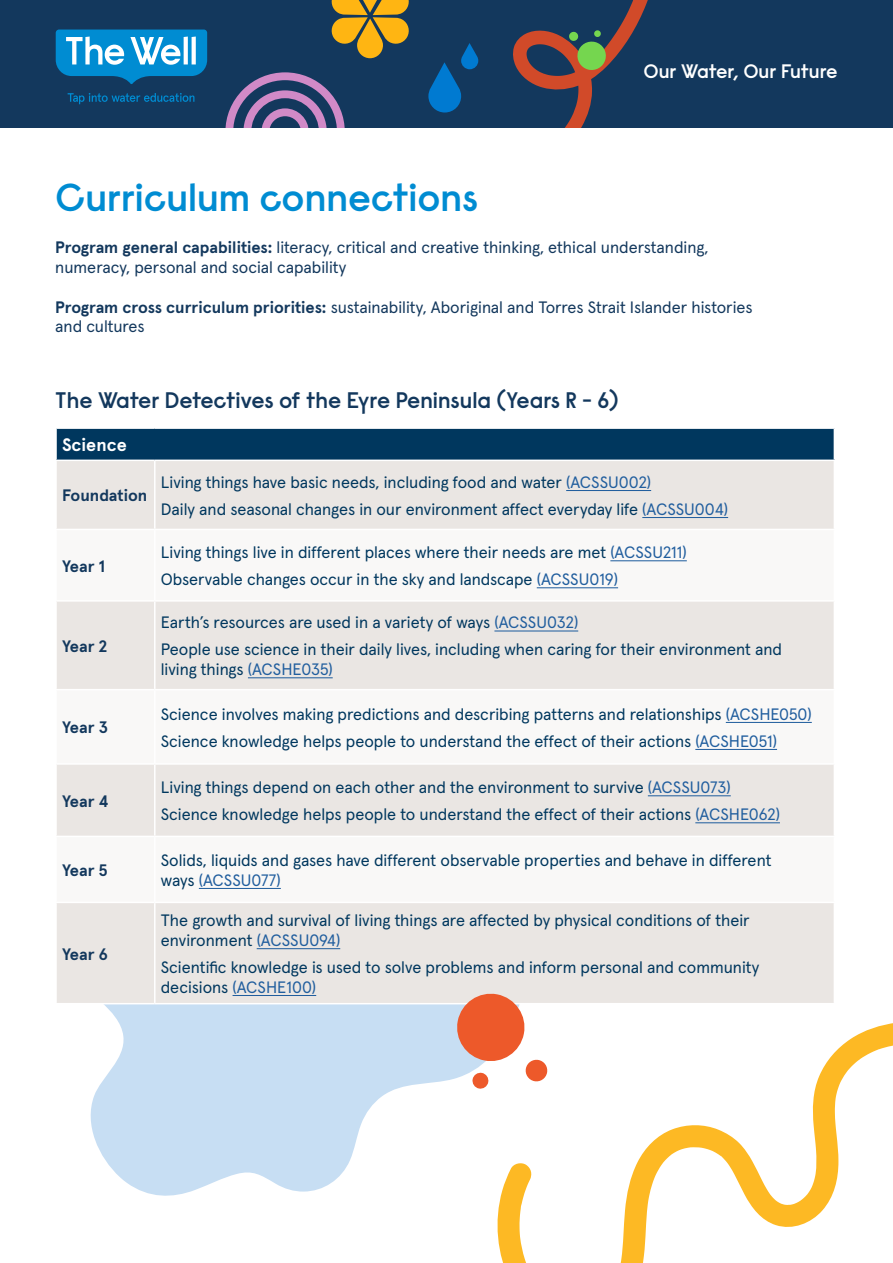
<style>
.page{position:relative;width:893px;height:1263px;background:#fff}
.page>*{position:absolute;margin:0;border:0;box-sizing:border-box;transform-origin:0 0}
.t1{font:600 39px "Raisonne Pro";color:#008cd2}
.t2{font:600 22.5px "Raisonne Pro";color:#13385d}
.t3{font:600 19.5px "Raisonne Pro";color:#fff}
.t4{font:700 18px "Apercu";color:#fff}
.t5{font:16.5px/27px "Apercu";color:#00375e}
.t6{font:16.5px/19.8px "Apercu";color:#13385d}
.t7{font:700 16.5px "Apercu";letter-spacing:-.005em;color:#13385d}
.s1{font-weight:700}
.s2{color:#215e9e}
</style>
<div class="page">
<svg style="left:90px;top:1004px;width:364px;height:192px;fill:#c7def3"></svg>
<div style="left:0;top:0;width:893px;height:129px;background:#13385d"></div>
<svg style="left:56px;top:30px;width:151px;height:54px;background:#3294c9"></svg>
<svg style="left:68px;top:93px;width:126px;height:11px"></svg>
<svg style="left:331px;top:0;width:329px;height:129px"></svg>
<svg style="left:569px;top:30px;width:38px;height:42px"></svg>
<svg style="left:225px;top:72px;width:120px;height:57px"></svg>
<div style="left:56px;top:428px;width:778px;height:32px;background:#00375e"></div>
<div style="left:57px;top:461px;width:777px;height:542px;background:#eae6e3"></div>
<svg style="left:57px;top:530px;width:777px;height:372px"></svg>
<hr style="left:55px;top:427px;width:100px;height:2px;background:#fff">
<hr style="left:55px;top:429px;width:2px;height:31px;background:#fff">
<hr style="left:155px;top:427px;width:680px;height:2px;background:#fff">
<hr style="left:154px;top:461px;width:2px;height:68px;background:#fff">
<hr style="left:55px;top:529px;width:100px;height:1px;background:#fff">
<hr style="left:155px;top:529px;width:680px;height:1px;background:#fff">
<hr style="left:154px;top:530px;width:2px;height:70px;background:#fff">
<hr style="left:55px;top:600px;width:100px;height:2px;background:#fff">
<hr style="left:155px;top:600px;width:680px;height:2px;background:#fff">
<hr style="left:154px;top:602px;width:2px;height:87px;background:#fff">
<hr style="left:55px;top:689px;width:100px;height:1px;background:#fff">
<hr style="left:155px;top:689px;width:680px;height:1px;background:#fff">
<hr style="left:154px;top:690px;width:2px;height:73px;background:#fff">
<hr style="left:55px;top:763px;width:100px;height:2px;background:#fff">
<hr style="left:155px;top:763px;width:680px;height:2px;background:#fff">
<hr style="left:154px;top:765px;width:2px;height:71px;background:#fff">
<hr style="left:55px;top:836px;width:100px;height:1px;background:#fff">
<hr style="left:155px;top:836px;width:680px;height:1px;background:#fff">
<hr style="left:154px;top:837px;width:2px;height:65px;background:#fff">
<hr style="left:55px;top:902px;width:100px;height:1px;background:#fff">
<hr style="left:155px;top:902px;width:680px;height:1px;background:#fff">
<hr style="left:154px;top:903px;width:2px;height:100px;background:#fff">
<hr style="left:566px;top:490px;width:85px;height:1px;background:#215e9e">
<hr style="left:642px;top:517px;width:86px;height:1px;background:#215e9e">
<hr style="left:610px;top:560px;width:77px;height:1px;background:#215e9e">
<hr style="left:537px;top:587px;width:81px;height:1px;background:#215e9e">
<hr style="left:494px;top:630px;width:84px;height:1px;background:#215e9e">
<hr style="left:248px;top:677px;width:85px;height:1px;background:#215e9e">
<hr style="left:726px;top:722px;width:86px;height:1px;background:#215e9e">
<hr style="left:695px;top:749px;width:82px;height:1px;background:#215e9e">
<hr style="left:648px;top:795px;width:83px;height:1px;background:#215e9e">
<hr style="left:695px;top:822px;width:85px;height:1px;background:#215e9e">
<hr style="left:199px;top:888px;width:82px;height:1px;background:#215e9e">
<hr style="left:257px;top:948px;width:83px;height:1px;background:#215e9e">
<hr style="left:233px;top:995px;width:83px;height:1px;background:#215e9e">
<svg style="left:454px;top:991px;width:94px;height:98px;background:#e8a18c"></svg>
<svg style="left:494px;top:1004px;width:399px;height:259px"></svg>
<p class="t3" style="left:643px;top:58px;width:196px">Our Water, Our Future</p>
<h1 class="t1" style="left:55px;top:172px;width:425px">Curriculum connections</h1>
<p class="t6" style="left:55px;top:236px;width:655px"><span class="s1">Program general capabilities:</span> literacy, critical and creative thinking, ethical understanding, numeracy, personal and social capability</p>
<p class="t6" style="left:55px;top:295px;width:699px"><span class="s1">Program cross curriculum priorities:</span> sustainability, Aboriginal and Torres Strait Islander histories and cultures</p>
<h2 class="t2" style="left:55px;top:385px;width:565px">The Water Detectives of the Eyre Peninsula (Years R - 6)</h2>
<p class="t4" style="left:62px;top:431px;width:66px">Science</p>
<p class="t7" style="left:62px;top:483px;width:87px">Foundation</p>
<p class="t7" style="left:62px;top:553px;width:45px">Year 1</p>
<p class="t7" style="left:62px;top:633px;width:47px">Year 2</p>
<p class="t7" style="left:62px;top:715px;width:47px">Year 3</p>
<p class="t7" style="left:62px;top:788px;width:48px">Year 4</p>
<p class="t5" style="left:161px;top:467px;width:569px">Living things have basic needs, including food and water <span class="s2">(ACSSU002)<br></span>Daily and seasonal changes in our environment affect everyday life <span class="s2">(ACSSU004)</span></p>
<p class="t5" style="left:161px;top:537px;width:527px">Living things live in different places where their needs are met <span class="s2">(ACSSU211)<br></span>Observable changes occur in the sky and landscape <span class="s2">(ACSSU019)</span></p>
<p class="t5" style="left:161px;top:607px;width:623px">Earth’s resources are used in a variety of ways <span class="s2">(ACSSU032)<br></span>People use science in their daily lives, including when caring for their environment and</p>
<p class="t5" style="left:161px;top:654px;width:173px">living things <span class="s2">(ACSHE035)</span></p>
<p class="t5" style="left:161px;top:699px;width:652px">Science involves making predictions and describing patterns and relationships <span class="s2">(ACSHE050)<br></span>Science knowledge helps people to understand the effect of their actions <span class="s2">(ACSHE051)</span></p>
<p class="t5" style="left:161px;top:772px;width:621px">Living things depend on each other and the environment to survive <span class="s2">(ACSSU073)<br></span>Science knowledge helps people to understand the effect of their actions <span class="s2">(ACSHE062)</span></p>
<p class="t7" style="left:62px;top:857px;width:47px">Year 5</p>
<p class="t5" style="left:161px;top:849px;width:612px;line-height:19.8px">Solids, liquids and gases have different observable properties and behave in different ways <span class="s2">(ACSSU077)</span></p>
<p class="t7" style="left:62px;top:941px;width:47px">Year 6</p>
<p class="t5" style="left:161px;top:909px;width:590px;line-height:19.8px">The growth and survival of living things are affected by physical conditions of their environment <span class="s2">(ACSSU094)</span></p>
<p class="t5" style="left:161px;top:956px;width:600px;line-height:19.8px">Scientific knowledge is used to solve problems and inform personal and community decisions <span class="s2">(ACSHE100)</span></p>
</div>
